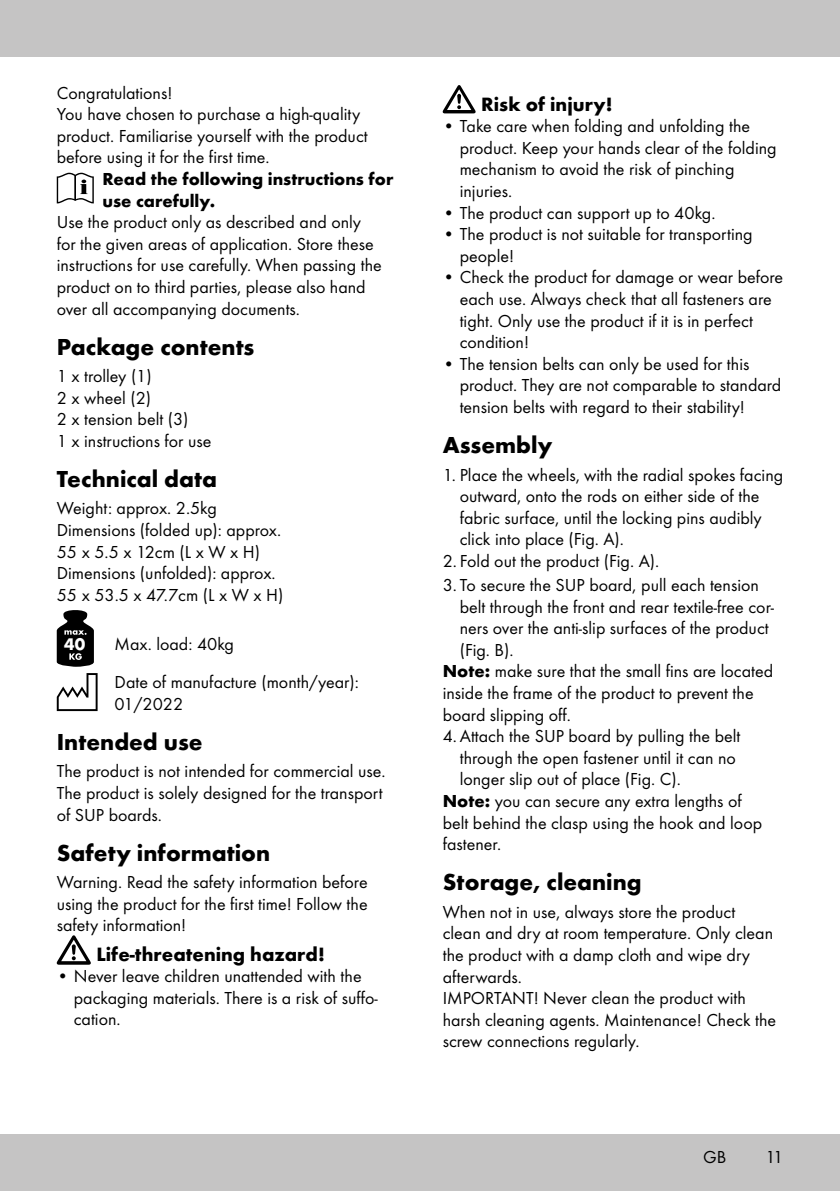
<style>
.page{position:relative;width:840px;height:1191px;background:#fff}
.page>*{position:absolute;margin:0;border:0;box-sizing:border-box;transform-origin:0 0}
.t1{font:700 24px "Futura TOT";color:#000}
.t2{font:700 20px "Futura TOT";color:#000}
.t3{font:18px/21.6px "Futura TOT Boo";color:#000}
.t4{font:700 18px/21.6px "Futura TOT";color:#000}
.t5{font:700 17.4px "Futura TOT";color:#fff}
.s1{font-family:"Futura TOT";font-weight:700}
</style>
<div class="page">
<div style="left:0;top:1134px;width:839px;height:57px;background:#c5c4c4"></div>
<div style="left:0;top:0;width:839px;height:57px;background:#c5c4c4"></div>
<svg style="left:57px;top:173px;width:37px;height:30px"></svg>
<svg style="left:57px;top:610px;width:37px;height:57px"></svg>
<svg style="left:57px;top:673px;width:40px;height:38px"></svg>
<svg style="left:57px;top:935px;width:34px;height:29px"></svg>
<svg style="left:442px;top:85px;width:33px;height:28px"></svg>
<p class="t3" style="left:57px;top:82px;width:312px">Congratulations!<br>You have chosen to purchase a high-quality product. Familiarise yourself with the product before using it for the first time.</p>
<p class="t4" style="left:102px;top:168px;width:292px">Read the following instructions for use carefully.</p>
<p class="t3" style="left:57px;top:211px;width:326px">Use the product only as described and only for the given areas of application. Store these instructions for use carefully. When passing the product on to third parties, please also hand over all accompanying documents.</p>
<h1 class="t1" style="left:57px;top:332px;width:199px">Package contents</h1>
<p class="t3" style="left:57px;top:365px;width:156px">1 x trolley (1)<br>2 x wheel (2)<br>2 x tension belt (3)<br>1 x instructions for use</p>
<h1 class="t1" style="left:57px;top:464px;width:162px">Technical data</h1>
<p class="t3" style="left:57px;top:497px;width:228px">Weight: approx. 2.5kg<br>Dimensions (folded up): approx.<br>55 x 5.5 x 12cm (L x W x H)<br>Dimensions (unfolded): approx.<br>55 x 53.5 x 47.7cm (L x W x H)</p>
<p class="t5" style="left:64px;top:633px;width:22px">40</p>
<p class="t3" style="left:115px;top:624px;width:245px;line-height:38.6px">Max. load: 40kg<br>Date of manufacture (month/year):</p>
<p class="t3" style="left:115px;top:693px;width:70px">01/2022</p>
<h1 class="t1" style="left:57px;top:727px;width:147px">Intended use</h1>
<p class="t3" style="left:57px;top:760px;width:330px">The product is not intended for commercial use.<br>The product is solely designed for the transport of SUP boards.</p>
<h1 class="t1" style="left:57px;top:838px;width:215px">Safety information</h1>
<p class="t3" style="left:57px;top:871px;width:312px;text-align:justify">Warning. Read the safety information before using the product for the first time! Follow the safety information!</p>
<p class="t2" style="left:96px;top:941px;width:230px">Life-threatening hazard!</p>
<p class="t3" style="left:74px;top:965px;width:305px;text-indent:-17px">• Never leave children unattended with the packaging materials. There is a risk of suffo&shy;cation.</p>
<p class="t2" style="left:481px;top:91px;width:133px">Risk of injury!</p>
<p class="t3" style="left:459px;top:115px;width:318px;text-indent:-17px">• Take care when folding and unfolding the product. Keep your hands clear of the folding mechanism to avoid the risk of pinching injuries.</p>
<p class="t3" style="left:442px;top:202px;width:274px">• The product can support up to 40kg.</p>
<p class="t3" style="left:459px;top:223px;width:294px;text-indent:-17px">• The product is not suitable for transporting people!</p>
<p class="t3" style="left:459px;top:266px;width:325px;text-indent:-17px">• Check the product for damage or wear before each use. Always check that all fasteners are tight. Only use the product if it is in perfect condition!</p>
<p class="t3" style="left:459px;top:353px;width:323px;text-indent:-17px">• The tension belts can only be used for this product. They are not comparable to standard tension belts with regard to their stability!</p>
<h1 class="t1" style="left:442px;top:430px;width:111px">Assembly</h1>
<p class="t3" style="left:459px;top:463px;width:325px;text-indent:-17px">1. Place the wheels, with the radial spokes facing outward, onto the rods on either side of the fabric surface, until the locking pins audibly click into place (Fig. A).</p>
<p class="t3" style="left:442px;top:550px;width:218px">2. Fold out the product (Fig. A).</p>
<p class="t3" style="left:442px;top:574px;width:317px">3. To secure the SUP board, pull each tension</p>
<p class="t3" style="left:459px;top:595px;width:316px">belt through the front and rear textile-free cor-</p>
<p class="t3" style="left:459px;top:617px;width:310px">ners over the anti-slip surfaces of the product</p>
<p class="t3" style="left:459px;top:639px;width:55px">(Fig. B).</p>
<p class="t3" style="left:442px;top:660px;width:332px"><span class="s1">Note:</span> make sure that the small fins are located</p>
<p class="t3" style="left:442px;top:682px;width:312px">inside the frame of the product to prevent the</p>
<p class="t3" style="left:442px;top:703px;width:130px">board slipping off.</p>
<p class="t3" style="left:442px;top:725px;width:299px">4.Attach the SUP board by pulling the belt</p>
<p class="t3" style="left:459px;top:747px;width:278px">through the open fastener until it can no</p>
<p class="t3" style="left:459px;top:768px;width:222px">longer slip out of place (Fig. C).</p>
<p class="t3" style="left:442px;top:790px;width:300px"><span class="s1">Note:</span> you can secure any extra lengths of</p>
<p class="t3" style="left:442px;top:811px;width:321px">belt behind the clasp using the hook and loop</p>
<p class="t3" style="left:442px;top:833px;width:60px">fastener.</p>
<h1 class="t1" style="left:442px;top:867px;width:200px">Storage, cleaning</h1>
<p class="t3" style="left:442px;top:900px;width:335px">When not in use, always store the product clean and dry at room temperature. Only clean the product with a damp cloth and wipe dry afterwards.<br>IMPORTANT! Never clean the product with harsh cleaning agents. Maintenance! Check the screw connections regularly.</p>
<p class="t3" style="left:702px;top:1146px;width:25px">GB</p>
<p class="t3" style="left:764px;top:1146px;width:19px">11</p>
</div>
